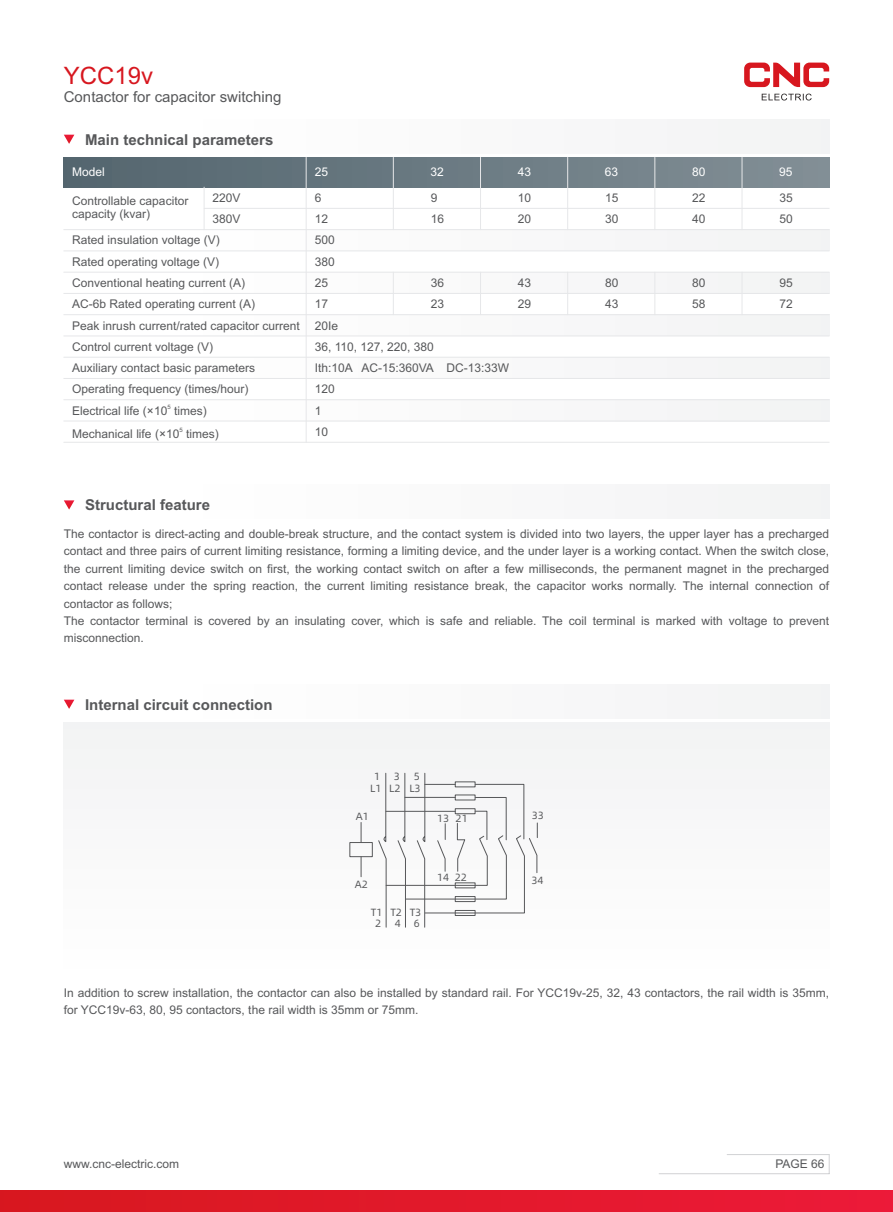
<style>
.page{position:relative;width:893px;height:1212px;background:#fff}
.page>*{position:absolute;margin:0;border:0;box-sizing:border-box;transform-origin:0 0}
.t1{font:24px "Arial";color:#d7171f}
.t2{font:700 15px "Arial";color:#57585a}
.t3{font:15px "Arial";color:#57585a}
.t4{font:12px/21.3px "Arial";color:#57585a}
.t5{font:12px "Arial";color:#fff}
.t6{font:10.5px/10.8px "Alibaba Pu Hui Ti";color:#57585a;text-align:center}
.t7{font:6px "Arial";color:#57585a}
</style>
<div class="page">
<div style="left:0;top:1191px;width:893px;height:21px;background:#e2192b"></div>
<div style="left:64px;top:119px;width:765px;height:34px;background:#fafafa"></div>
<svg style="left:64px;top:135px;width:10px;height:9px"></svg>
<div style="left:64px;top:230px;width:765px;height:21px;background:#fafafa"></div>
<div style="left:64px;top:272px;width:765px;height:21px;background:#fafafa"></div>
<div style="left:64px;top:315px;width:765px;height:21px;background:#fafafa"></div>
<div style="left:64px;top:357px;width:765px;height:21px;background:#fafafa"></div>
<div style="left:64px;top:400px;width:765px;height:21px;background:#fafafa"></div>
<div style="left:64px;top:157px;width:765px;height:30px;background:linear-gradient(to right,#53656f,#828f96)"></div>
<hr style="left:64px;top:251px;width:765px;height:1px;background:#e6e7e9">
<hr style="left:64px;top:272px;width:765px;height:1px;background:#e6e7e9">
<hr style="left:64px;top:293px;width:765px;height:1px;background:#e6e7e9">
<hr style="left:64px;top:314px;width:765px;height:1px;background:#e6e7e9">
<hr style="left:64px;top:336px;width:765px;height:1px;background:#e6e7e9">
<hr style="left:64px;top:357px;width:765px;height:1px;background:#e6e7e9">
<hr style="left:64px;top:378px;width:765px;height:1px;background:#e6e7e9">
<hr style="left:64px;top:399px;width:765px;height:1px;background:#e6e7e9">
<hr style="left:64px;top:421px;width:765px;height:1px;background:#e6e7e9">
<hr style="left:64px;top:442px;width:765px;height:1px;background:#e6e7e9">
<hr style="left:64px;top:229px;width:765px;height:1px;background:#e6e7e9">
<hr style="left:204px;top:208px;width:625px;height:1px;background:#e6e7e9">
<hr style="left:306px;top:157px;width:1px;height:285px;background:#e6e7e9">
<hr style="left:204px;top:187px;width:1px;height:43px;background:#e6e7e9">
<hr style="left:393px;top:157px;width:1px;height:73px;background:#e6e7e9">
<hr style="left:393px;top:272px;width:1px;height:43px;background:#e6e7e9">
<div style="left:64px;top:485px;width:765px;height:34px;background:#fafafa"></div>
<svg style="left:64px;top:500px;width:10px;height:10px"></svg>
<div style="left:64px;top:684px;width:765px;height:34px;background:#fafafa"></div>
<svg style="left:64px;top:700px;width:10px;height:9px"></svg>
<div style="left:64px;top:722px;width:765px;height:255px;background:#f9f9f9"></div>
<div style="left:349px;top:842px;width:24px;height:15px;border:1px solid #57585a"></div>
<svg style="left:361px;top:822px;width:1px;height:20px"></svg>
<svg style="left:361px;top:857px;width:1px;height:20px"></svg>
<svg style="left:378px;top:772px;width:160px;height:156px"></svg>
<div style="left:455px;top:882px;width:20px;height:6px;border:1px solid #57585a"></div>
<div style="left:455px;top:896px;width:20px;height:6px;border:1px solid #57585a"></div>
<div style="left:455px;top:910px;width:20px;height:6px;border:1px solid #57585a"></div>
<hr style="left:727px;top:1154px;width:102px;height:1px;background:#d1d2d4">
<hr style="left:659px;top:1173px;width:170px;height:1px;background:#d1d2d4">
<svg style="left:829px;top:1154px;width:1px;height:20px"></svg>
<svg style="left:744px;top:63px;width:85px;height:24px"></svg>
<svg style="left:762px;top:94px;width:50px;height:6px"></svg>
<hr style="left:480px;top:157px;width:1px;height:73px;background:#e6e7e9">
<hr style="left:567px;top:157px;width:1px;height:73px;background:#e6e7e9">
<hr style="left:654px;top:157px;width:1px;height:73px;background:#e6e7e9">
<hr style="left:742px;top:157px;width:1px;height:73px;background:#e6e7e9">
<hr style="left:480px;top:272px;width:1px;height:43px;background:#e6e7e9">
<hr style="left:567px;top:272px;width:1px;height:43px;background:#e6e7e9">
<hr style="left:654px;top:272px;width:1px;height:43px;background:#e6e7e9">
<hr style="left:742px;top:272px;width:1px;height:43px;background:#e6e7e9">
<h1 class="t1" style="left:64px;top:66px;width:91px">YCC19v</h1>
<p class="t3" style="left:64px;top:91px;width:219px">Contactor for capacitor switching</p>
<p class="t2" style="left:85px;top:134px;width:190px">Main technical parameters</p>
<p class="t5" style="left:72px;top:168px;width:34px">Model</p>
<p class="t4" style="left:72px;top:196px;width:118px;line-height:12px">Controllable capacitor capacity (kvar)</p>
<p class="t4" style="left:213px;top:188px;width:30px">220V<br>380V</p>
<p class="t4" style="left:72px;top:231px;width:229px">Rated insulation voltage (V)<br>Rated operating voltage (V)<br>Conventional heating current (A)<br>AC-6b Rated operating current (A)<br>Peak inrush current/rated capacitor current Control current voltage (V)<br>Auxiliary contact basic parameters Operating frequency (times/hour)</p>
<p class="t7" style="left:167px;top:405px;width:5px">5</p>
<p class="t4" style="left:72px;top:402px;width:136px">Electrical life (×10 times)</p>
<p class="t7" style="left:179px;top:427px;width:5px">5</p>
<p class="t4" style="left:72px;top:424px;width:148px">Mechanical life (×10 times)</p>
<p class="t5" style="left:315px;top:168px;width:15px">25</p>
<p class="t4" style="left:315px;top:188px;width:15px">6<br>12</p>
<p class="t4" style="left:315px;top:231px;width:22px">500<br>380</p>
<p class="t4" style="left:315px;top:273px;width:15px">25<br>17</p>
<p class="t5" style="left:431px;top:168px;width:15px">32</p>
<p class="t4" style="left:431px;top:188px;width:15px">9<br>16</p>
<p class="t4" style="left:431px;top:273px;width:15px">36<br>23</p>
<p class="t4" style="left:315px;top:316px;width:196px">20Ie<br>36, 110, 127, 220, 380<br>Ith:10A AC-15:360VA DC-13:33W<br>120<br>1<br>10</p>
<p class="t5" style="left:518px;top:168px;width:15px">43</p>
<p class="t4" style="left:518px;top:188px;width:15px">10<br>20</p>
<p class="t4" style="left:518px;top:273px;width:15px">43<br>29</p>
<p class="t5" style="left:605px;top:168px;width:15px">63</p>
<p class="t4" style="left:605px;top:188px;width:15px">15<br>30</p>
<p class="t4" style="left:605px;top:273px;width:15px">80<br>43</p>
<p class="t5" style="left:692px;top:168px;width:15px">80</p>
<p class="t4" style="left:692px;top:188px;width:15px">22<br>40</p>
<p class="t4" style="left:692px;top:273px;width:15px">80<br>58</p>
<p class="t5" style="left:779px;top:168px;width:15px">95</p>
<p class="t4" style="left:779px;top:188px;width:15px">35<br>50</p>
<p class="t4" style="left:779px;top:273px;width:15px">95<br>72</p>
<p class="t2" style="left:85px;top:499px;width:127px">Structural feature</p>
<p class="t4" style="left:64px;top:526px;width:767px;line-height:17.4px">The contactor is direct-acting and double-break structure, and the contact system is divided into two layers, the upper layer has a precharged contact and three pairs of current limiting resistance, forming a limiting device, and the under layer is a working contact. When the switch close, the current limiting device switch on first, the working contact switch on after a few milliseconds, the permanent magnet in the precharged contact release under the spring reaction, the current limiting resistance break, the capacitor works normally. The internal connection of contactor as follows;<br>The contactor terminal is covered by an insulating cover, which is safe and reliable. The coil terminal is marked with voltage to prevent misconnection.</p>
<p class="t2" style="left:85px;top:699px;width:189px">Internal circuit connection</p>
<p class="t6" style="left:394px;top:771px;width:8px">3</p>
<p class="t6" style="left:370px;top:770px;width:32px;line-height:12.3px;text-align:left;text-indent:4px">1<br>L1 L2</p>
<p class="t6" style="left:414px;top:771px;width:8px">5</p>
<p class="t6" style="left:409px;top:783px;width:13px">L3</p>
<p class="t6" style="left:356px;top:811px;width:15px">A1</p>
<p class="t6" style="left:437px;top:813px;width:32px">13 21</p>
<p class="t6" style="left:532px;top:809px;width:14px">33</p>
<p class="t6" style="left:355px;top:879px;width:15px">A2</p>
<p class="t6" style="left:371px;top:907px;width:13px">T1<br>2</p>
<p class="t6" style="left:390px;top:907px;width:13px">T2<br>4</p>
<p class="t6" style="left:410px;top:907px;width:13px">T3<br>6</p>
<p class="t6" style="left:437px;top:872px;width:31px">14 22</p>
<p class="t6" style="left:531px;top:875px;width:14px">34</p>
<p class="t4" style="left:64px;top:985px;width:767px;line-height:17.4px">In addition to screw installation, the contactor can also be installed by standard rail. For YCC19v-25, 32, 43 contactors, the rail width is 35mm, for YCC19v-63, 80, 95 contactors, the rail width is 35mm or 75mm.</p>
<p class="t4" style="left:64px;top:1155px;width:117px">www.cnc-electric.com</p>
<p class="t4" style="left:775px;top:1155px;width:51px">PAGE 66</p>
</div>
